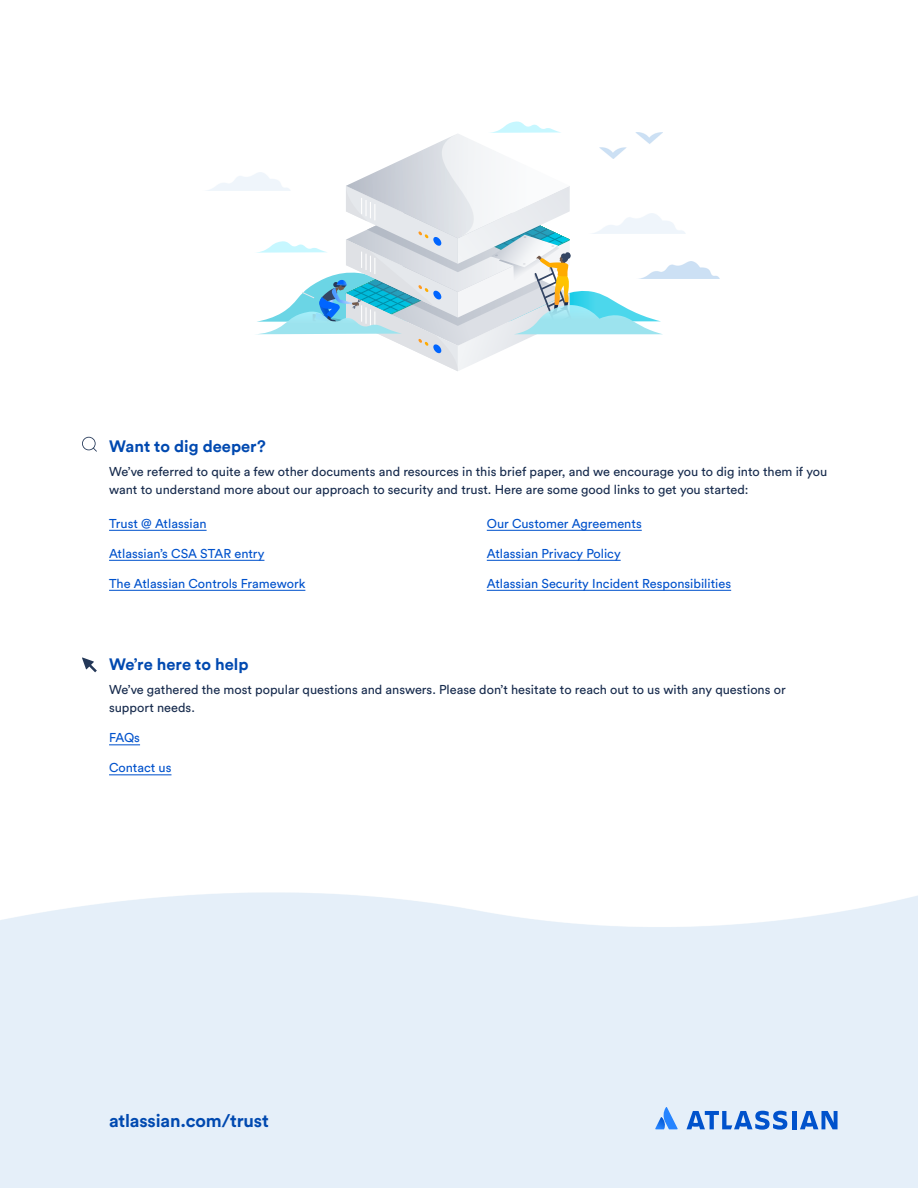
<style>
.page{position:relative;width:918px;height:1188px;background:#fff}
.page>*{position:absolute;margin:0;border:0;box-sizing:border-box;transform-origin:0 0}
.t1{font:700 18px "Circular Pro";letter-spacing:-.01em;color:#0049b0}
.t2{font:700 16.5px "Circular";color:#0049b0}
.t3{font:12.75px/18px "Circular Pro";color:#172b4d}
.t4{font:12.75px "Circular Pro";color:#0052cc}
</style>
<div class="page">
<div style="left:0;top:892px;width:918px;height:296px;background:#e5eff9"></div>
<svg style="left:82px;top:657px;width:15px;height:15px"></svg>
<img style="left:663px;top:262px;width:56px;height:17px">
<svg style="left:82px;top:437px;width:15px;height:15px"></svg>
<svg style="left:254px;top:122px;width:409px;height:249px"></svg>
<hr style="left:109px;top:530px;width:98px;height:1px;background:#0052cc">
<hr style="left:109px;top:560px;width:155px;height:1px;background:#0052cc">
<hr style="left:109px;top:590px;width:196px;height:1px;background:#0052cc">
<hr style="left:487px;top:530px;width:155px;height:1px;background:#0052cc">
<hr style="left:487px;top:560px;width:134px;height:1px;background:#0052cc">
<hr style="left:487px;top:590px;width:244px;height:1px;background:#0052cc">
<hr style="left:109px;top:744px;width:31px;height:1px;background:#0052cc">
<hr style="left:109px;top:774px;width:62px;height:1px;background:#0052cc">
<svg style="left:655px;top:1107px;width:23px;height:22px"></svg>
<div style="left:792px;top:1111px;width:5px;height:18px;background:#0052cc"></div>
<svg style="left:687px;top:1111px;width:100px;height:19px;background:#76a3e3"></svg>
<svg style="left:800px;top:1111px;width:38px;height:18px"></svg>
<p class="t2" style="left:109px;top:435px;width:158px">Want to dig deeper?</p>
<p class="t3" style="left:109px;top:462px;width:720px">We’ve referred to quite a few other documents and resources in this brief paper, and we encourage you to dig into them if you want to understand more about our approach to security and trust. Here are some good links to get you started:</p>
<p class="t4" style="left:109px;top:515px;width:99px">Trust @ Atlassian</p>
<p class="t4" style="left:109px;top:545px;width:157px">Atlassian’s CSA STAR entry</p>
<p class="t4" style="left:109px;top:575px;width:198px">The Atlassian Controls Framework</p>
<p class="t4" style="left:487px;top:515px;width:156px">Our Customer Agreements</p>
<p class="t4" style="left:487px;top:545px;width:135px">Atlassian Privacy Policy</p>
<p class="t4" style="left:487px;top:575px;width:246px">Atlassian Security Incident Responsibilities</p>
<p class="t2" style="left:109px;top:654px;width:141px">We’re here to help</p>
<p class="t3" style="left:109px;top:680px;width:678px">We’ve gathered the most popular questions and answers. Please don’t hesitate to reach out to us with any questions or support needs.</p>
<p class="t4" style="left:109px;top:729px;width:33px">FAQs</p>
<p class="t4" style="left:109px;top:759px;width:64px">Contact us</p>
<h1 class="t1" style="left:109px;top:1108px;width:161px">atlassian.com/trust</h1>
</div>
